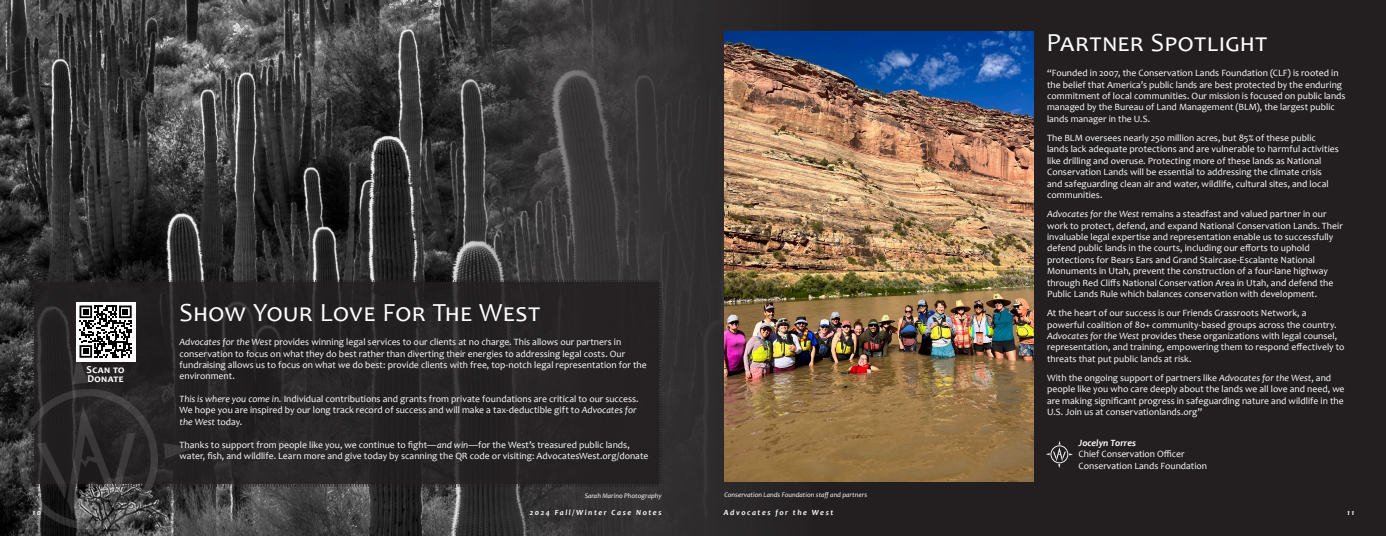
<style>
.page{position:relative;width:1386px;height:536px;background:#fff}
.page>*{position:absolute;margin:0;border:0;box-sizing:border-box;transform-origin:0 0}
.t1{font:26.25px "Candara";letter-spacing:.025em;color:#fff}
.t2{font:700 10.5px "Candara";letter-spacing:.08em;color:#fff}
.t3{font:9.62px/11.4px "Candara";letter-spacing:.005em;color:#fff}
.t4{font:italic 700 9.62px "Candara";color:#fff}
.t5{font:italic 700 7.88px "Candara";letter-spacing:.2em;color:#fff}
.t6{font:italic 7px "Candara";color:#fff}
.s1{font-style:italic}
</style>
<div class="page">
<img style="left:0;top:0;width:334px;height:536px">
<svg style="left:334px;top:0;width:479px;height:536px;background:#373636"></svg>
<div style="left:813px;top:0;width:573px;height:536px;background:#231f20"></div>
<img style="left:724px;top:32px;width:309px;height:449px">
<svg style="left:31px;top:279px;width:631px;height:208px;background:#262324"></svg>
<svg style="left:1046px;top:441px;width:27px;height:27px"></svg>
<div style="left:76px;top:302px;width:59px;height:59px;background:#fff"></div>
<svg style="left:0;top:305px;width:194px;height:231px;background:#363535"></svg>
<p class="t2" style="left:86px;top:363px;width:40px">Scan to</p>
<p class="t2" style="left:87px;top:372px;width:38px">Donate</p>
<p class="t1" style="left:180px;top:296px;width:360px">Show Your Love For The West</p>
<p class="t3" style="left:180px;top:336px;width:469px"><span class="s1">Advocates for the West</span> provides winning legal services to our clients at no charge. This allows our partners in conservation to focus on what they do best rather than diverting their energies to addressing legal costs. Our fundraising allows us to focus on what we do best: provide clients with free, top-notch legal representation for the environment.</p>
<p class="t3" style="left:180px;top:393px;width:461px"><span class="s1">This is where you come in.</span> Individual contributions and grants from private foundations are critical to our success.<br>We hope you are inspired by our long track record of success and will make a tax-deductible gift to <span class="s1">Advocates for the West</span> today.</p>
<p class="t3" style="left:180px;top:438px;width:470px">Thanks to support from people like you, we continue to fight—<span class="s1">and win</span>—for the West’s treasured public lands, water, fish, and wildlife. Learn more and give today by scanning the QR code or visiting: AdvocatesWest.org/donate</p>
<p class="t6" style="left:585px;top:491px;width:78px">Sarah Marino Photography</p>
<p class="t6" style="left:724px;top:490px;width:144px">Conservation Lands Foundation staff and partners</p>
<p class="t1" style="left:1046px;top:26px;width:220px">Partner Spotlight</p>
<p class="t3" style="left:1047px;top:67px;width:300px">“Founded in 2007, the Conservation Lands Foundation (CLF) is rooted in the belief that America’s public lands are best protected by the enduring commitment of local communities. Our mission is focused on public lands managed by the Bureau of Land Management (BLM), the largest public lands manager in the U.S.</p>
<p class="t3" style="left:1047px;top:132px;width:293px">The BLM oversees nearly 250 million acres, but 85% of these public lands lack adequate protections and are vulnerable to harmful activities like drilling and overuse. Protecting more of these lands as National Conservation Lands will be essential to addressing the climate crisis and safeguarding clean air and water, wildlife, cultural sites, and local communities.</p>
<p class="t3" style="left:1047px;top:208px;width:297px"><span class="s1">Advocates for the West</span> remains a steadfast and valued partner in our work to protect, defend, and expand National Conservation Lands. Their invaluable legal expertise and representation enable us to successfully defend public lands in the courts, including our efforts to uphold protections for Bears Ears and Grand Staircase-Escalante National Monuments in Utah, prevent the construction of a four-lane highway through Red Cliffs National Conservation Area in Utah, and defend the Public Lands Rule which balances conservation with development.</p>
<p class="t3" style="left:1047px;top:307px;width:299px">At the heart of our success is our Friends Grassroots Network, a powerful coalition of 80+ community-based groups across the country.<br><span class="s1">Advocates for the West</span> provides these organizations with legal counsel, representation, and training, empowering them to respond effectively to threats that put public lands at risk.</p>
<p class="t3" style="left:1047px;top:372px;width:299px">With the ongoing support of partners like <span class="s1">Advocates for the West</span>, and people like you who care deeply about the lands we all love and need, we are making significant progress in safeguarding nature and wildlife in the U.S. Join us at conservationlands.org”</p>
<p class="t4" style="left:1079px;top:437px;width:59px">Jocelyn Torres</p>
<p class="t3" style="left:1079px;top:448px;width:108px">Chief Conservation Officer</p>
<p class="t3" style="left:1079px;top:459px;width:130px">Conservation Lands Foundation</p>
<p class="t5" style="left:32px;top:507px;width:10px">10</p>
<p class="t5" style="left:530px;top:507px;width:133px">2024 Fall/Winter Case Notes</p>
<p class="t5" style="left:724px;top:507px;width:111px">Advocates for the West</p>
<p class="t5" style="left:1347px;top:507px;width:9px">11</p>
</div>
